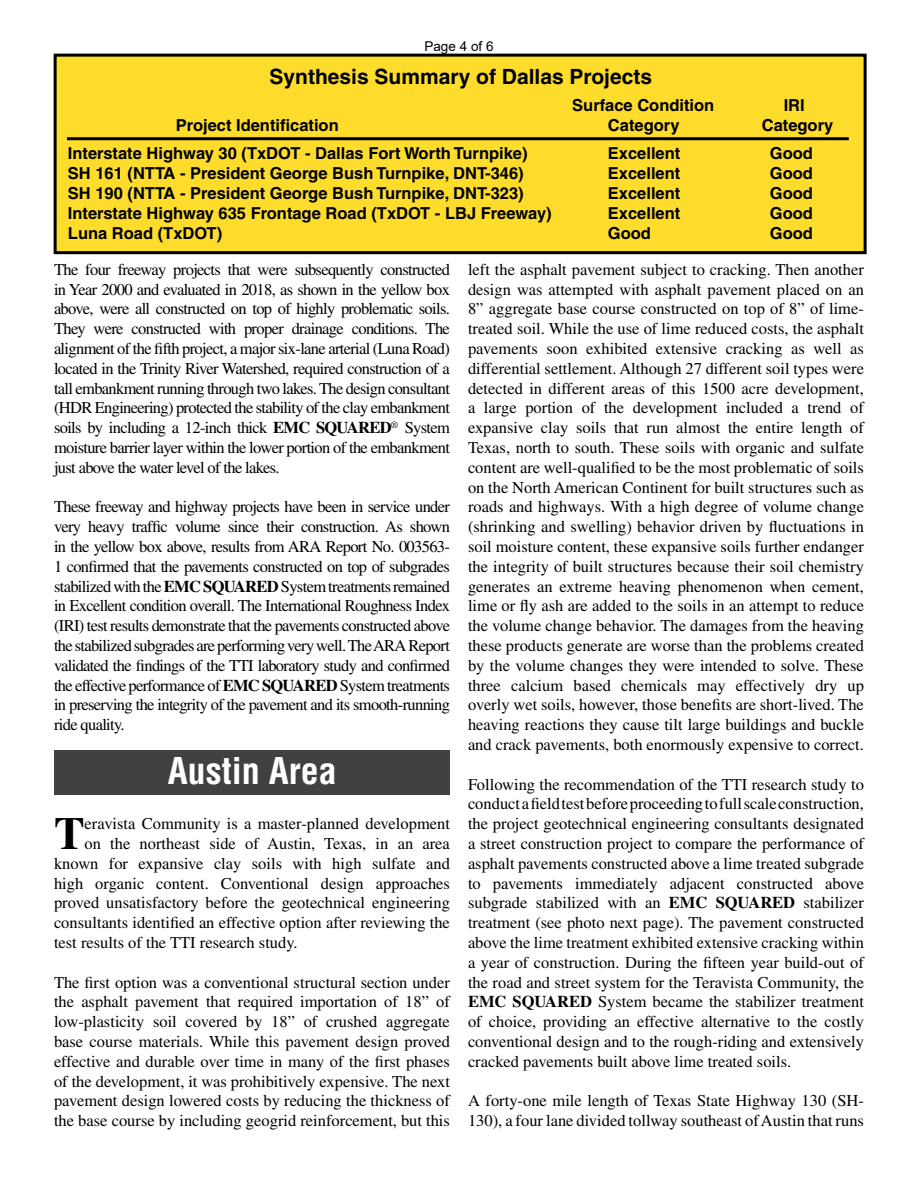
<style>
.page{position:relative;width:918px;height:1188px;background:#fff}
.page>*{position:absolute;margin:0;border:0;box-sizing:border-box;transform-origin:0 0}
.t1{font:700 45.75px "Times";color:#000}
.t2{font:700 condensed 36px "Helvetica";color:#fff}
.t3{font:700 21px "Helvetica";color:#000}
.t4{font:16.5px/19.8px "Times";color:#000;text-align:justify}
.t5{font:700 16.5px "Helvetica";color:#000}
.t6{font:13.5px "Arial";color:#000}
.s1{font-weight:700}
</style>
<div class="page">
<div style="left:55px;top:55px;width:810px;height:198px;background:#fddc2b"></div>
<div style="left:54px;top:54px;width:813px;height:200px;border:3px solid #000"></div>
<hr style="left:67px;top:137px;width:782px;height:3px;background:#000">
<div style="left:54px;top:751px;width:396px;height:44px;background:#414042"></div>
<p class="t6" style="left:424px;top:37px;width:71px">Page 4 of 6</p>
<p class="t3" style="left:270px;top:64px;width:384px">Synthesis Summary of Dallas Projects</p>
<p class="t5" style="left:572px;top:95px;width:144px">Surface Condition</p>
<p class="t5" style="left:784px;top:95px;width:23px">IRI</p>
<p class="t5" style="left:176px;top:115px;width:164px">Project Identification</p>
<p class="t5" style="left:608px;top:115px;width:73px">Category</p>
<p class="t5" style="left:762px;top:115px;width:73px">Category</p>
<p class="t5" style="left:68px;top:144px;width:461px">Interstate Highway 30 (TxDOT - Dallas Fort Worth Turnpike)</p>
<p class="t5" style="left:608px;top:144px;width:74px">Excellent</p>
<p class="t5" style="left:770px;top:144px;width:45px">Good</p>
<p class="t5" style="left:68px;top:163px;width:457px">SH 161 (NTTA - President George Bush Turnpike, DNT-346)</p>
<p class="t5" style="left:608px;top:163px;width:74px">Excellent</p>
<p class="t5" style="left:770px;top:163px;width:45px">Good</p>
<p class="t5" style="left:68px;top:183px;width:457px">SH 190 (NTTA - President George Bush Turnpike, DNT-323)</p>
<p class="t5" style="left:608px;top:183px;width:74px">Excellent</p>
<p class="t5" style="left:770px;top:183px;width:45px">Good</p>
<p class="t5" style="left:68px;top:203px;width:485px">Interstate Highway 635 Frontage Road (TxDOT - LBJ Freeway)</p>
<p class="t5" style="left:608px;top:203px;width:74px">Excellent</p>
<p class="t5" style="left:770px;top:203px;width:45px">Good</p>
<p class="t5" style="left:68px;top:223px;width:156px">Luna Road (TxDOT)</p>
<p class="t5" style="left:608px;top:223px;width:45px">Good</p>
<p class="t5" style="left:770px;top:223px;width:45px">Good</p>
<p class="t4" style="left:54px;top:259px;width:398px">The four freeway projects that were subsequently constructed in Year 2000 and evaluated in 2018, as shown in the yellow box above, were all constructed on top of highly problematic soils.<br>They were constructed with proper drainage conditions. The alignment of the fifth project, a major six-lane arterial (Luna Road) located in the Trinity River Watershed, required construction of a tall embankment running through two lakes. The design consultant (HDR Engineering) protected the stability of the clay embankment soils by including a 12-inch thick <span class="s1">EMC SQUARED</span><sup>®</sup> System moisture barrier layer within the lower portion of the embankment just above the water level of the lakes.</p>
<p class="t4" style="left:54px;top:497px;width:398px">These freeway and highway projects have been in service under very heavy traffic volume since their construction. As shown in the yellow box above, results from ARA Report No. 003563- 1 confirmed that the pavements constructed on top of subgrades stabilized with the <span class="s1">EMC SQUARED</span> System treatments remained in Excellent condition overall. The International Roughness Index (IRI) test results demonstrate that the pavements constructed above the stabilized subgrades are performing very well. The ARA Report validated the findings of the TTI laboratory study and confirmed the effective performance of <span class="s1">EMC SQUARED</span> System treatments in preserving the integrity of the pavement and its smooth-running ride quality.</p>
<h2 class="t2" style="left:168px;top:748px;width:171px">Austin Area</h2>
<h1 class="t1" style="left:54px;top:806px;width:32px">T</h1>
<p class="t4" style="left:85px;top:814px;width:367px">eravista Community is a master-planned development</p>
<p class="t4" style="left:85px;top:833px;width:367px">on the northeast side of Austin, Texas, in an area</p>
<p class="t4" style="left:54px;top:853px;width:398px">known for expansive clay soils with high sulfate and</p>
<p class="t4" style="left:54px;top:873px;width:398px">high organic content. Conventional design approaches</p>
<p class="t4" style="left:54px;top:893px;width:397px">proved unsatisfactory before the geotechnical engineering</p>
<p class="t4" style="left:54px;top:913px;width:397px">consultants identified an effective option after reviewing the</p>
<p class="t4" style="left:54px;top:932px;width:245px">test results of the TTI research study.</p>
<p class="t4" style="left:54px;top:972px;width:398px">The first option was a conventional structural section under the asphalt pavement that required importation of 18” of low-plasticity soil covered by 18” of crushed aggregate base course materials. While this pavement design proved effective and durable over time in many of the first phases of the development, it was prohibitively expensive. The next pavement design lowered costs by reducing the thickness of the base course by including geogrid reinforcement, but this</p>
<p class="t4" style="left:468px;top:259px;width:398px">left the asphalt pavement subject to cracking. Then another design was attempted with asphalt pavement placed on an 8” aggregate base course constructed on top of 8” of lime&shy;treated soil. While the use of lime reduced costs, the asphalt pavements soon exhibited extensive cracking as well as differential settlement. Although 27 different soil types were detected in different areas of this 1500 acre development, a large portion of the development included a trend of expansive clay soils that run almost the entire length of Texas, north to south. These soils with organic and sulfate content are well-qualified to be the most problematic of soils on the North American Continent for built structures such as roads and highways. With a high degree of volume change (shrinking and swelling) behavior driven by fluctuations in soil moisture content, these expansive soils further endanger the integrity of built structures because their soil chemistry generates an extreme heaving phenomenon when cement, lime or fly ash are added to the soils in an attempt to reduce the volume change behavior. The damages from the heaving these products generate are worse than the problems created by the volume changes they were intended to solve. These three calcium based chemicals may effectively dry up overly wet soils, however, those benefits are short-lived. The heaving reactions they cause tilt large buildings and buckle and crack pavements, both enormously expensive to correct.</p>
<p class="t4" style="left:468px;top:774px;width:398px">Following the recommendation of the TTI research study to conduct a field test before proceeding to full scale construction, the project geotechnical engineering consultants designated a street construction project to compare the performance of asphalt pavements constructed above a lime treated subgrade to pavements immediately adjacent constructed above subgrade stabilized with an <span class="s1">EMC SQUARED</span> stabilizer treatment (see photo next page). The pavement constructed above the lime treatment exhibited extensive cracking within a year of construction. During the fifteen year build-out of the road and street system for the Teravista Community, the <span class="s1">EMC SQUARED</span> System became the stabilizer treatment of choice, providing an effective alternative to the costly conventional design and to the rough-riding and extensively cracked pavements built above lime treated soils.</p>
<p class="t4" style="left:468px;top:1091px;width:398px">A forty-one mile length of Texas State Highway 130 (SH-<br>130), a four lane divided tollway southeast of Austin that runs</p>
</div>
